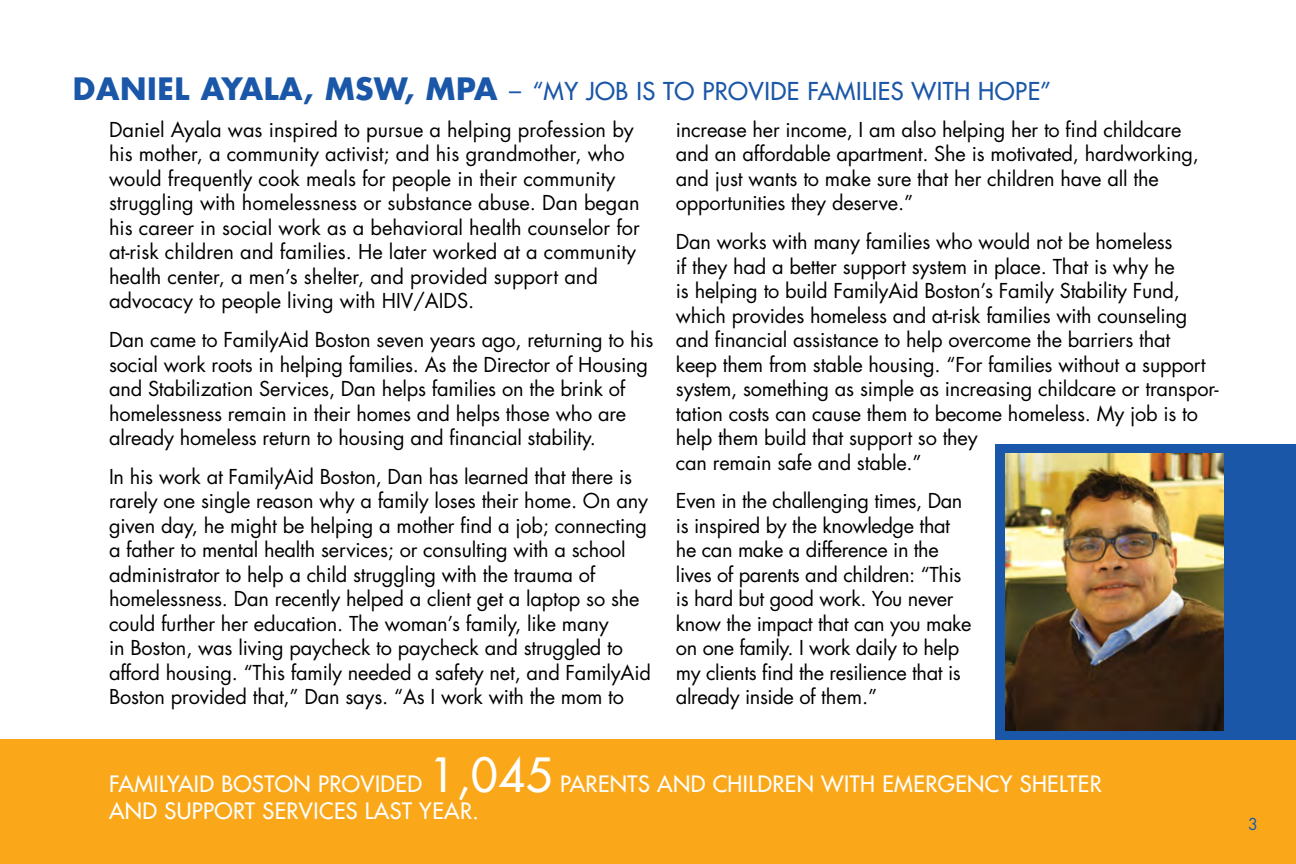
<style>
.page{position:relative;width:1296px;height:864px;background:#fff}
.page>*{position:absolute;margin:0;border:0;box-sizing:border-box;transform-origin:0 0}
.t1{font:24px "Futura";letter-spacing:.02em;color:#1b57a8}
.t2{font:22px/26.6px "Futura";letter-spacing:.02em;color:#fff}
.t3{font:20px/24.6px "Futura";letter-spacing:-.01em;color:#000}
.t4{font:16px "Futura";color:#1b57a8}
.s1{font-weight:700;font-size:30px}
.s2{font-size:46px}
</style>
<div class="page">
<div style="left:0;top:740px;width:1296px;height:124px;background:#faa81a"></div>
<div style="left:996px;top:444px;width:300px;height:295px;background:#1b57a8"></div>
<img style="left:1005px;top:453px;width:219px;height:277px">
<p class="t1" style="left:73px;top:76px;width:980px"><span class="s1">DANIEL AYALA, MSW, MPA</span> – “MY JOB IS TO PROVIDE FAMILIES WITH HOPE”</p>
<p class="t3" style="left:109px;top:117px;width:532px">Daniel Ayala was inspired to pursue a helping profession by his mother, a community activist; and his grandmother, who would frequently cook meals for people in their community struggling with homelessness or substance abuse. Dan began his career in social work as a behavioral health counselor for at-risk children and families. He later worked at a community health center, a men’s shelter, and provided support and advocacy to people living with HIV/AIDS.</p>
<p class="t3" style="left:109px;top:327px;width:546px">Dan came to FamilyAid Boston seven years ago, returning to his social work roots in helping families. As the Director of Housing and Stabilization Services, Dan helps families on the brink of homelessness remain in their homes and helps those who are already homeless return to housing and financial stability.</p>
<p class="t3" style="left:109px;top:464px;width:543px">In his work at FamilyAid Boston, Dan has learned that there is rarely one single reason why a family loses their home. On any given day, he might be helping a mother find a job; connecting a father to mental health services; or consulting with a school administrator to help a child struggling with the trauma of homelessness. Dan recently helped a client get a laptop so she could further her education. The woman’s family, like many<br>in Boston, was living paycheck to paycheck and struggled to afford housing. “This family needed a safety net, and FamilyAid Boston provided that,” Dan says. “As I work with the mom to</p>
<p class="t3" style="left:676px;top:117px;width:525px">increase her income, I am also helping her to find childcare and an affordable apartment. She is motivated, hardworking, and just wants to make sure that her children have all the opportunities they deserve.”</p>
<p class="t3" style="left:676px;top:229px;width:544px">Dan works with many families who would not be homeless<br>if they had a better support system in place. That is why he<br>is helping to build FamilyAid Boston’s Family Stability Fund, which provides homeless and at-risk families with counseling and financial assistance to help overcome the barriers that<br>keep them from stable housing. “For families without a support system, something as simple as increasing childcare or transpor&shy;tation costs can cause them to become homeless. My job is to help them build that support so they<br>can remain safe and stable.”</p>
<p class="t3" style="left:676px;top:488px;width:297px">Even in the challenging times, Dan is inspired by the knowledge that he can make a difference in the lives of parents and children: “This is hard but good work. You never know the impact that can you make on one family. I work daily to help my clients find the resilience that is already inside of them.”</p>
<p class="t2" style="left:109px;top:771px;width:994px">FAMILYAID BOSTON PROVIDED <span class="s2">1,045</span> PARENTS AND CHILDREN WITH EMERGENCY SHELTER<br>AND SUPPORT SERVICES LAST YEAR.</p>
<p class="t4" style="left:1248px;top:813px;width:11px">3</p>
</div>
